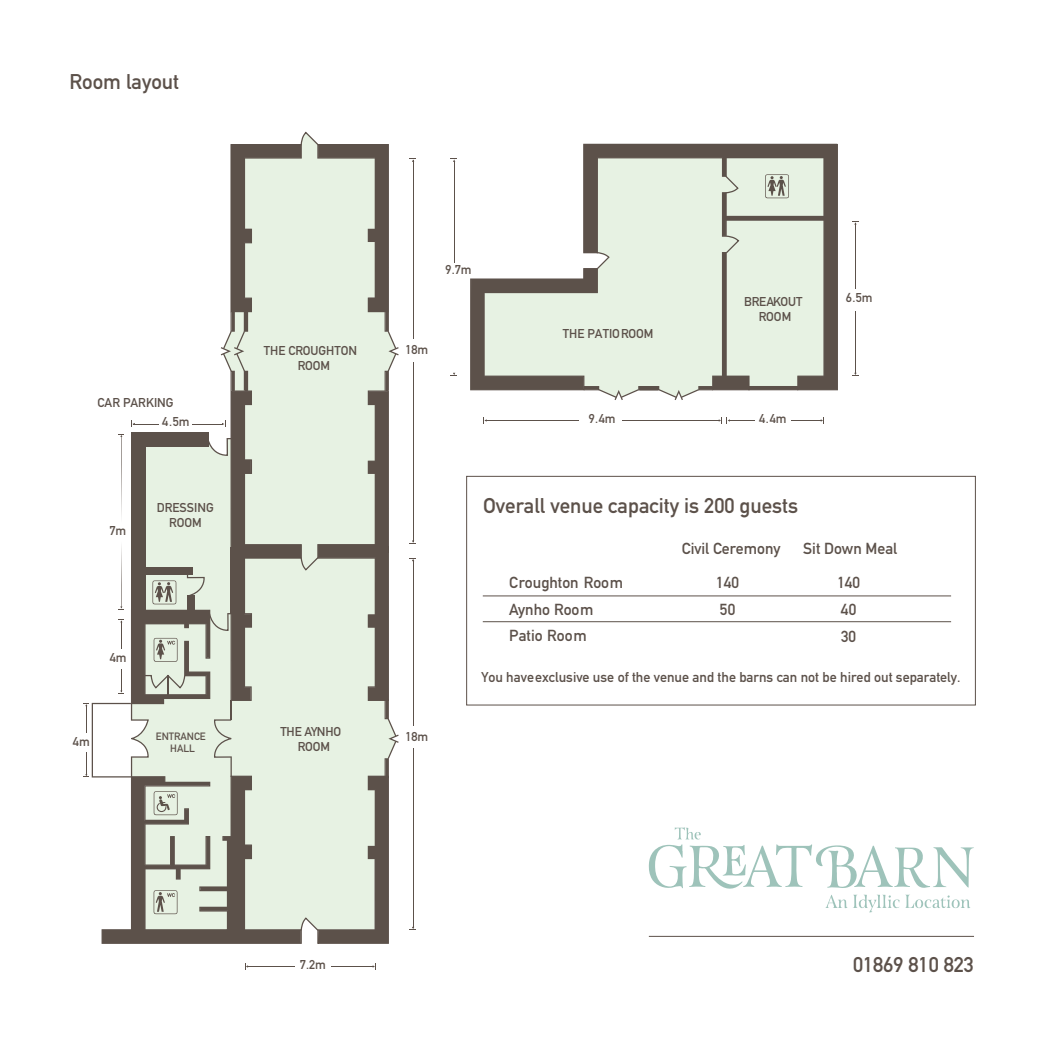
<style>
.page{position:relative;width:1042px;height:1042px;background:#fff}
.page>*{position:absolute;margin:0;border:0;box-sizing:border-box;transform-origin:0 0}
.t1{font:700 21px "DIN Alternate";color:#5c514a}
.t2{font:700 15.75px/26.2px "DIN Alternate";color:#5c514a}
.t3{font:700 14px "DIN Alternate";color:#5c514a}
.t4{font:700 12.6px/15.2px "DIN Alternate";color:#5c514a;text-align:center}
.t5{font:700 10.5px/12.1px "DIN Alternate";color:#5c514a;text-align:center}
</style>
<div class="page">
<svg style="left:583px;top:144px;width:255px;height:246px;fill:#e7f2e3"></svg>
<svg style="left:470px;top:235px;width:328px;height:165px"></svg>
<hr style="left:247px;top:966px;width:48px;height:1px;background:#5c514a">
<hr style="left:331px;top:966px;width:43px;height:1px;background:#5c514a">
<hr style="left:486px;top:420px;width:93px;height:1px;background:#5c514a">
<hr style="left:622px;top:420px;width:97px;height:1px;background:#5c514a">
<svg style="left:483px;top:417px;width:4px;height:7px"></svg>
<hr style="left:791px;top:420px;width:30px;height:1px;background:#5c514a">
<svg style="left:719px;top:417px;width:35px;height:7px"></svg>
<svg style="left:83px;top:132px;width:316px;height:812px"></svg>
<hr style="left:413px;top:748px;width:1px;height:180px;background:#5c514a">
<hr style="left:413px;top:560px;width:1px;height:165px;background:#5c514a">
<hr style="left:413px;top:362px;width:1px;height:179px;background:#5c514a">
<svg style="left:409px;top:540px;width:7px;height:4px"></svg>
<hr style="left:413px;top:161px;width:1px;height:178px;background:#5c514a">
<svg style="left:409px;top:158px;width:7px;height:4px"></svg>
<hr style="left:454px;top:161px;width:1px;height:101px;background:#5c514a">
<svg style="left:450px;top:158px;width:7px;height:4px"></svg>
<hr style="left:855px;top:311px;width:1px;height:63px;background:#5c514a">
<hr style="left:855px;top:224px;width:1px;height:65px;background:#5c514a">
<hr style="left:649px;top:936px;width:325px;height:1px;background:#5c514a">
<hr style="left:483px;top:595px;width:468px;height:1px;background:#5c514a">
<hr style="left:483px;top:621px;width:468px;height:1px;background:#5c514a">
<div style="left:466px;top:476px;width:510px;height:229px;border:1px solid #5c514a"></div>
<div style="left:131px;top:432px;width:14px;height:181px;background:#5c514a"></div>
<div style="left:131px;top:432px;width:77px;height:14px;background:#5c514a"></div>
<div style="left:140px;top:567px;width:52px;height:8px;background:#5c514a"></div>
<div style="left:187px;top:595px;width:7px;height:20px;background:#5c514a"></div>
<svg style="left:648px;top:827px;width:326px;height:85px"></svg>
<h1 class="t1" style="left:69px;top:65px;width:111px">Room layout</h1>
<p class="t4" style="left:98px;top:394px;width:77px">CAR PARKING</p>
<p class="t4" style="left:264px;top:342px;width:95px">THE CROUGHTON</p>
<p class="t4" style="left:298px;top:357px;width:34px">ROOM</p>
<p class="t4" style="left:446px;top:261px;width:27px">9.7m</p>
<p class="t4" style="left:405px;top:341px;width:24px">18m</p>
<p class="t4" style="left:563px;top:325px;width:92px">THE PATIO ROOM</p>
<p class="t4" style="left:744px;top:293px;width:60px">BREAKOUT<br>ROOM</p>
<p class="t4" style="left:109px;top:522px;width:18px">7m</p>
<p class="t4" style="left:162px;top:413px;width:29px">4.5m</p>
<p class="t4" style="left:589px;top:410px;width:28px">9.4m</p>
<p class="t4" style="left:759px;top:410px;width:29px">4.4m</p>
<p class="t4" style="left:157px;top:499px;width:58px">DRESSING<br>ROOM</p>
<h1 class="t1" style="left:483px;top:489px;width:316px">Overall venue capacity is 200 guests</h1>
<p class="t4" style="left:846px;top:289px;width:28px">6.5m</p>
<p class="t2" style="left:682px;top:534px;width:100px">Civil Ceremony</p>
<p class="t2" style="left:803px;top:534px;width:96px">Sit Down Meal</p>
<p class="t4" style="left:110px;top:649px;width:18px">4m</p>
<p class="t4" style="left:73px;top:733px;width:18px">4m</p>
<p class="t5" style="left:156px;top:730px;width:51px">ENTRANCE<br>HALL</p>
<p class="t4" style="left:280px;top:723px;width:62px">THE AYNHO<br>ROOM</p>
<p class="t4" style="left:405px;top:727px;width:24px">18m</p>
<p class="t2" style="left:509px;top:569px;width:116px">Croughton Room<br>Aynho Room<br>Patio Room</p>
<p class="t2" style="left:716px;top:569px;width:24px">140<br>50</p>
<p class="t2" style="left:837px;top:568px;width:24px">140<br>40<br>30</p>
<p class="t3" style="left:481px;top:667px;width:480px">You have exclusive use of the venue and the barns can not be hired out separately.</p>
<p class="t4" style="left:300px;top:956px;width:28px">7.2m</p>
<h1 class="t1" style="left:853px;top:949px;width:122px">01869 810 823</h1>
</div>
